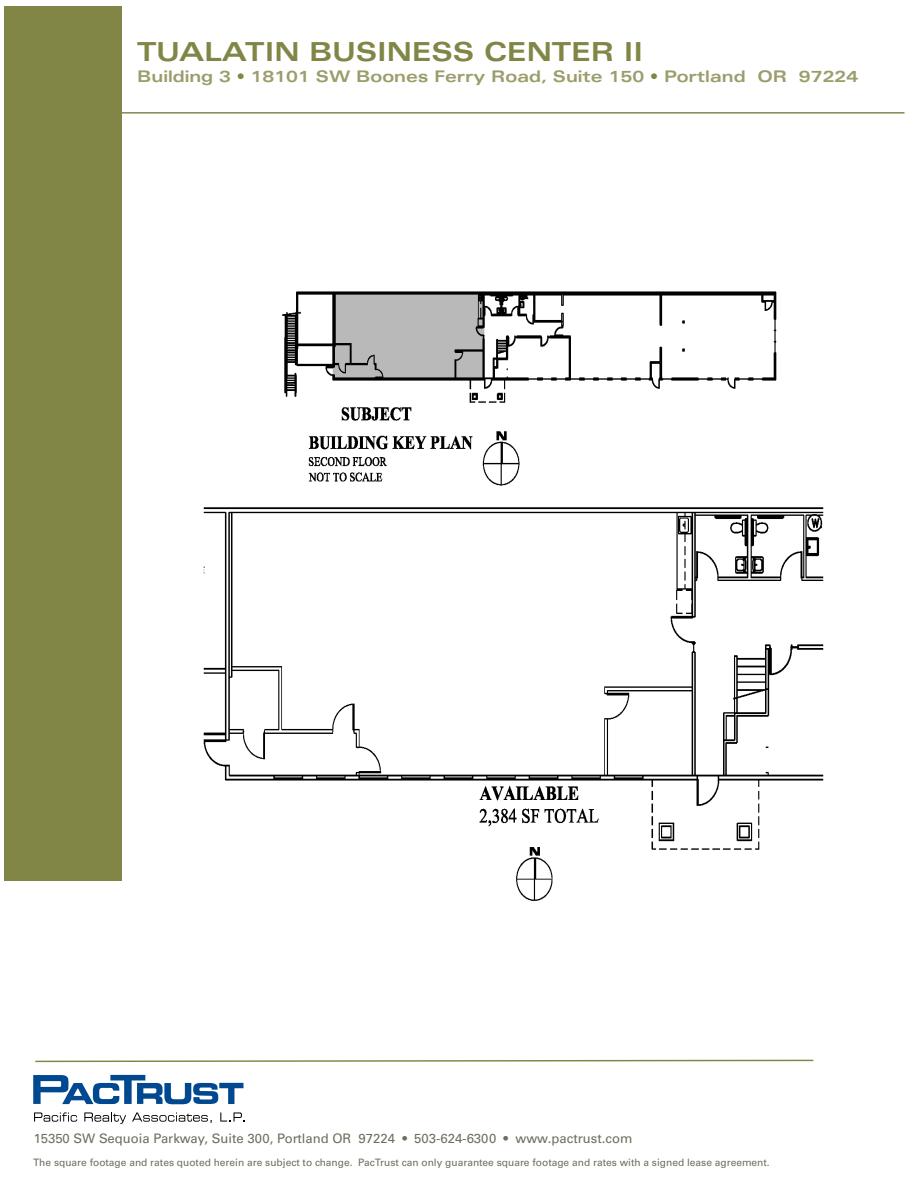
<style>
.page{position:relative;width:918px;height:1188px;background:#fff}
.page>*{position:absolute;margin:0;border:0;box-sizing:border-box;transform-origin:0 0}
.t1{font:700 expanded 26.25px "Univers LT Std";color:#818646}
.t2{font:700 expanded 16.05px "Univers LT Std";color:#9b9d6b}
.t3{font:13.05px "Univers LT Std";color:#6e6d5e}
.t4{font:10.2px "Univers LT Std";color:#6e6d5e}
.s1{color:#818646}
</style>
<div class="page">
<svg style="left:35px;top:1059px;width:779px;height:4px"></svg>
<hr style="left:66px;top:112px;width:838px;height:2px;background:#818646">
<img style="left:203px;top:291px;width:621px;height:610px">
<div style="left:4px;top:6px;width:118px;height:875px;background:#818646"></div>
<svg style="left:33px;top:1075px;width:210px;height:30px"></svg>
<svg style="left:34px;top:1112px;width:43px;height:10px"></svg>
<svg style="left:84px;top:1112px;width:42px;height:12px"></svg>
<svg style="left:132px;top:1112px;width:80px;height:11px"></svg>
<svg style="left:220px;top:1112px;width:24px;height:10px"></svg>
<h1 class="t1" style="left:137px;top:42px;width:507px">TUALATIN BUSINESS CENTER II</h1>
<h2 class="t2" style="left:137px;top:70px;width:722px">Building 3 <span class="s1">•</span> 18101 SW Boones Ferry Road, Suite 150 <span class="s1">•</span> Portland OR 97224</h2>
<p class="t3" style="left:34px;top:1133px;width:600px">15350 SW Sequoia Parkway, Suite 300, Portland OR 97224 • 503-624-6300 • www.pactrust.com</p>
<p class="t4" style="left:33px;top:1158px;width:738px">The square footage and rates quoted herein are subject to change. PacTrust can only guarantee square footage and rates with a signed lease agreement.</p>
</div>
